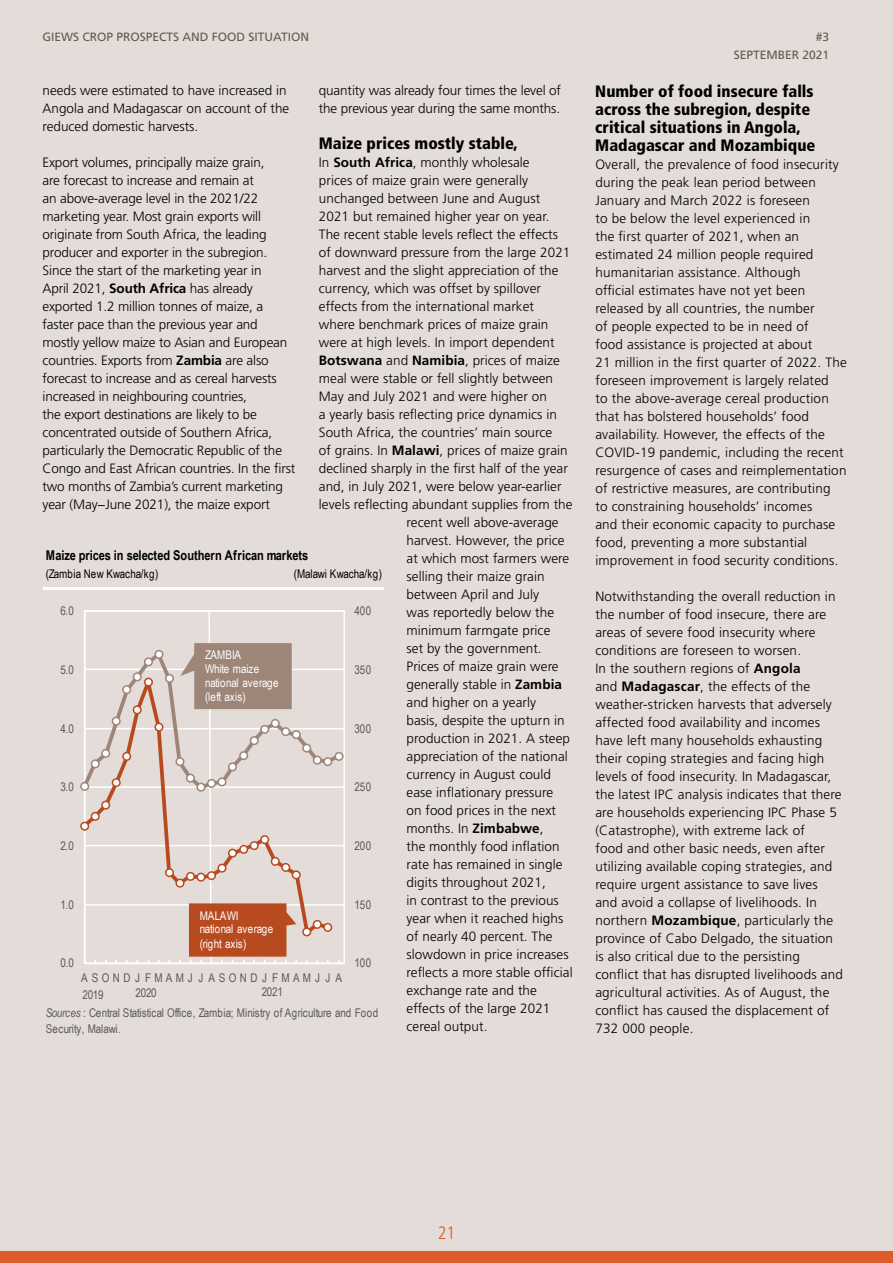
<style>
.page{position:relative;width:893px;height:1263px;background:#e3dcd8}
.page>*{position:absolute;margin:0;border:0;box-sizing:border-box;transform-origin:0 0}
.t1{font:300 condensed 18px "Frutiger LT Std";color:#de5a28}
.t2{font:900 condensed 16.5px/18px "Frutiger LT Std";color:#000}
.t3{font:300 13.5px/18px "Frutiger LT Std";letter-spacing:.005em;color:#000}
.t4{font:700 13.5px "Arial Narrow";letter-spacing:-.005em;color:#000}
.t5{font:12px/15.8px "Arial Narrow";letter-spacing:-.015em;color:#595959}
.t6{font:12px/13.8px "Arial Narrow";letter-spacing:-.02em;color:#fff}
.t7{font:12px "Arial Narrow";letter-spacing:.005em;color:#595959}
.t8{font:12px/18.6px "Frutiger LT Std";color:#67574e;text-align:right}
.t9{font:12px "Arial Narrow";letter-spacing:-.005em;color:#000}
.t10{font:12px "Arial Narrow";letter-spacing:.29em;color:#595959}
.s1{font-weight:700}
.s2{font-style:italic}
</style>
<div class="page">
<div style="left:0;top:1251px;width:893px;height:12px;background:#de5a28"></div>
<hr style="left:43px;top:587px;width:341px;height:2px;background:#fff">
<hr style="left:85px;top:963px;width:259px;height:1px;background:#fff">
<div style="left:80px;top:782px;width:9px;height:9px;border:1px solid #9d8577;border-radius:50%"></div>
<div style="left:80px;top:822px;width:9px;height:9px;border:1px solid #b84a1f;border-radius:50%"></div>
<svg style="left:84px;top:610px;width:260px;height:353px"></svg>
<p class="t8" style="left:43px;top:27px;width:268px">GIEWS CROP PROSPECTS AND FOOD SITUATION</p>
<p class="t8" style="left:734px;top:27px;width:97px">#3<br>SEPTEMBER 2021</p>
<p class="t3" style="left:43px;top:82px;width:248px">needs were estimated to have increased in<br>Angola and Madagascar on account of the reduced domestic harvests.</p>
<p class="t3" style="left:43px;top:154px;width:254px">Export volumes, principally maize grain,<br>are forecast to increase and remain at<br>an above‑average level in the 2021/22 marketing year. Most grain exports will originate from South Africa, the leading producer and exporter in the subregion.<br>Since the start of the marketing year in<br>April 2021, <span class="s1">South Africa</span> has already exported 1.2 million tonnes of maize, a faster pace than the previous year and mostly yellow maize to Asian and European countries. Exports from <span class="s1">Zambia</span> are also forecast to increase and as cereal harvests increased in neighbouring countries,<br>the export destinations are likely to be concentrated outside of Southern Africa, particularly the Democratic Republic of the Congo and East African countries. In the first two months of Zambia’s current marketing year (May−June 2021), the maize export</p>
<p class="t3" style="left:319px;top:82px;width:244px">quantity was already four times the level of the previous year during the same months.</p>
<p class="t2" style="left:319px;top:134px;width:201px">Maize prices mostly stable,</p>
<p class="t3" style="left:319px;top:154px;width:212px">In <span class="s1">South Africa</span>, monthly wholesale</p>
<p class="t3" style="left:319px;top:172px;width:211px">prices of maize grain were generally</p>
<p class="t3" style="left:319px;top:190px;width:223px">unchanged between June and August</p>
<p class="t3" style="left:319px;top:208px;width:232px">2021 but remained higher year on year.</p>
<p class="t3" style="left:319px;top:226px;width:241px">The recent stable levels reflect the effects</p>
<p class="t3" style="left:319px;top:244px;width:253px">of downward pressure from the large 2021</p>
<p class="t3" style="left:319px;top:262px;width:241px">harvest and the slight appreciation of the</p>
<p class="t3" style="left:319px;top:280px;width:224px">currency, which was offset by spillover</p>
<p class="t3" style="left:319px;top:298px;width:217px">effects from the international market</p>
<p class="t3" style="left:319px;top:316px;width:231px">where benchmark prices of maize grain</p>
<p class="t3" style="left:319px;top:334px;width:237px">were at high levels. In import dependent</p>
<p class="t3" style="left:319px;top:352px;width:242px"><span class="s1">Botswana</span> and <span class="s1">Namibia</span>, prices of maize</p>
<p class="t3" style="left:319px;top:370px;width:236px">meal were stable or fell slightly between</p>
<p class="t3" style="left:319px;top:388px;width:229px">May and July 2021 and were higher on</p>
<p class="t3" style="left:319px;top:406px;width:240px">a yearly basis reflecting price dynamics in</p>
<p class="t3" style="left:319px;top:424px;width:235px">South Africa, the countries’ main source</p>
<p class="t3" style="left:319px;top:442px;width:250px">of grains. In <span class="s1">Malawi</span>, prices of maize grain</p>
<p class="t3" style="left:319px;top:460px;width:250px">declined sharply in the first half of the year</p>
<p class="t3" style="left:319px;top:478px;width:244px">and, in July 2021, were below year-earlier</p>
<p class="t3" style="left:319px;top:496px;width:255px">levels reflecting abundant supplies from the</p>
<p class="t3" style="left:406px;top:514px;width:154px">recent well above-average</p>
<p class="t3" style="left:406px;top:532px;width:160px">harvest. However, the price</p>
<p class="t3" style="left:406px;top:550px;width:164px">at which most farmers were</p>
<p class="t3" style="left:406px;top:568px;width:140px">selling their maize grain</p>
<p class="t3" style="left:406px;top:586px;width:134px">between April and July</p>
<p class="t3" style="left:406px;top:604px;width:149px">was reportedly below the</p>
<p class="t3" style="left:406px;top:622px;width:145px">minimum farmgate price</p>
<p class="t3" style="left:406px;top:640px;width:137px">set by the government.</p>
<p class="t3" style="left:406px;top:658px;width:154px">Prices of maize grain were</p>
<p class="t3" style="left:406px;top:676px;width:157px">generally stable in <span class="s1">Zambia</span></p>
<p class="t3" style="left:406px;top:694px;width:131px">and higher on a yearly</p>
<p class="t3" style="left:406px;top:712px;width:160px">basis, despite the upturn in</p>
<p class="t3" style="left:406px;top:730px;width:165px">production in 2021. A steep</p>
<p class="t3" style="left:406px;top:748px;width:163px">appreciation of the national</p>
<p class="t3" style="left:406px;top:766px;width:146px">currency in August could</p>
<p class="t3" style="left:406px;top:784px;width:148px">ease inflationary pressure</p>
<p class="t3" style="left:406px;top:802px;width:151px">on food prices in the next</p>
<p class="t3" style="left:406px;top:820px;width:139px">months. In <span class="s1">Zimbabwe</span>,</p>
<p class="t3" style="left:406px;top:838px;width:155px">the monthly food inflation</p>
<p class="t3" style="left:406px;top:856px;width:158px">rate has remained in single</p>
<p class="t3" style="left:406px;top:874px;width:141px">digits throughout 2021,</p>
<p class="t3" style="left:406px;top:892px;width:154px">in contrast to the previous</p>
<p class="t3" style="left:406px;top:910px;width:158px">year when it reached highs</p>
<p class="t3" style="left:406px;top:928px;width:148px">of nearly 40 percent. The</p>
<p class="t3" style="left:406px;top:946px;width:164px">slowdown in price increases</p>
<p class="t3" style="left:406px;top:964px;width:168px">reflects a more stable official</p>
<p class="t3" style="left:406px;top:981px;width:132px">exchange rate and the</p>
<p class="t3" style="left:406px;top:999px;width:145px">effects of the large 2021</p>
<p class="t3" style="left:406px;top:1017px;width:82px">cereal output.</p>
<p class="t2" style="left:595px;top:83px;width:222px">Number of food insecure falls across the subregion, despite critical situations in Angola,<br>Madagascar and Mozambique</p>
<p class="t3" style="left:595px;top:156px;width:253px">Overall, the prevalence of food insecurity during the peak lean period between January and March 2022 is foreseen<br>to be below the level experienced in<br>the first quarter of 2021, when an estimated 24 million people required humanitarian assistance. Although<br>official estimates have not yet been released by all countries, the number<br>of people expected to be in need of<br>food assistance is projected at about<br>21 million in the first quarter of 2022. The foreseen improvement is largely related<br>to the above-average cereal production that has bolstered households’ food availability. However, the effects of the COVID-19 pandemic, including the recent resurgence of cases and reimplementation of restrictive measures, are contributing<br>to constraining households’ incomes<br>and their economic capacity to purchase food, preventing a more substantial improvement in food security conditions.</p>
<p class="t3" style="left:595px;top:588px;width:249px">Notwithstanding the overall reduction in the number of food insecure, there are areas of severe food insecurity where conditions are foreseen to worsen.<br>In the southern regions of <span class="s1">Angola<br></span>and <span class="s1">Madagascar</span>, the effects of the weather‑stricken harvests that adversely affected food availability and incomes have left many households exhausting their coping strategies and facing high levels of food insecurity. In Madagascar, the latest IPC analysis indicates that there are households experiencing IPC Phase 5 (Catastrophe), with extreme lack of<br>food and other basic needs, even after utilizing available coping strategies, and require urgent assistance to save lives and avoid a collapse of livelihoods. In northern <span class="s1">Mozambique</span>, particularly the province of Cabo Delgado, the situation is also critical due to the persisting conflict that has disrupted livelihoods and agricultural activities. As of August, the conflict has caused the displacement of 732 000 people.</p>
<p class="t4" style="left:46px;top:545px;width:264px">Maize prices in selected Southern African markets</p>
<p class="t9" style="left:294px;top:565px;width:90px">(Malawi Kwacha/kg)</p>
<p class="t9" style="left:46px;top:565px;width:114px">(Zambia New Kwacha/kg)</p>
<p class="t7" style="left:60px;top:602px;width:15px">6.0</p>
<p class="t7" style="left:354px;top:602px;width:18px">400</p>
<p class="t6" style="left:205px;top:648px;width:75px">ZAMBIA<br>White maize national average (left axis)</p>
<p class="t7" style="left:60px;top:661px;width:15px">5.0</p>
<p class="t7" style="left:354px;top:661px;width:18px">350</p>
<p class="t7" style="left:60px;top:719px;width:15px">4.0</p>
<p class="t7" style="left:354px;top:719px;width:18px">300</p>
<p class="t7" style="left:60px;top:778px;width:15px">3.0</p>
<p class="t7" style="left:354px;top:778px;width:18px">250</p>
<p class="t7" style="left:60px;top:837px;width:15px">2.0</p>
<p class="t7" style="left:354px;top:837px;width:18px">200</p>
<p class="t7" style="left:60px;top:896px;width:15px">1.0</p>
<p class="t7" style="left:354px;top:896px;width:18px">150</p>
<p class="t6" style="left:200px;top:908px;width:75px">MALAWI national average (right axis)</p>
<p class="t7" style="left:60px;top:954px;width:15px">0.0</p>
<p class="t7" style="left:354px;top:954px;width:18px">100</p>
<p class="t10" style="left:81px;top:969px;width:262px">ASONDJ FMAMJ JASONDJ FMAMJ JA</p>
<p class="t7" style="left:82px;top:986px;width:23px">2019</p>
<p class="t7" style="left:136px;top:984px;width:23px">2020</p>
<p class="t7" style="left:262px;top:983px;width:23px">2021</p>
<p class="t5" style="left:46px;top:1005px;width:334px"><span class="s2">Sources</span> : Central Statistical Office, Zambia; Ministry of Agriculture and Food<br>Security, Malawi.</p>
<h1 class="t1" style="left:438px;top:1222px;width:19px">21</h1>
</div>
